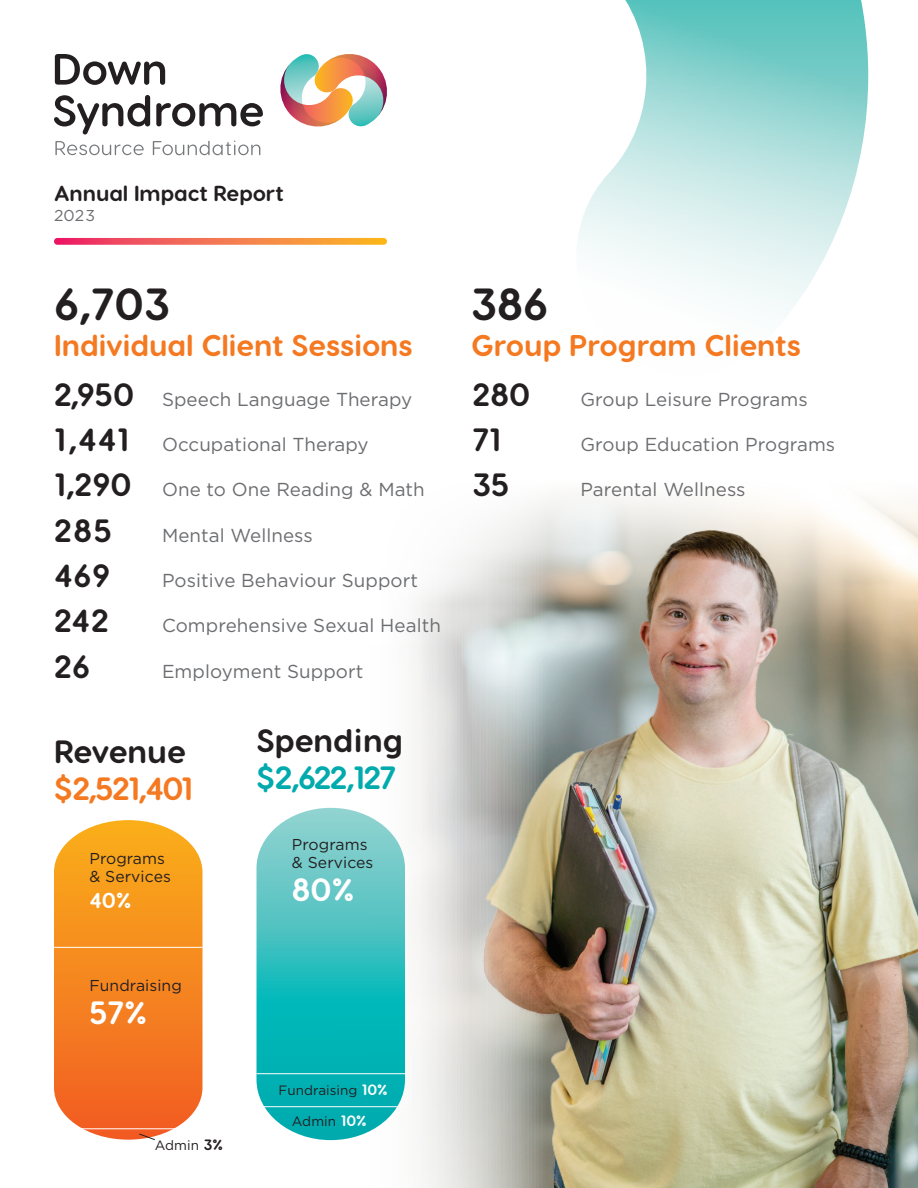
<style>
.page{position:relative;width:918px;height:1188px;background:#fff}
.page>*{position:absolute;margin:0;border:0;box-sizing:border-box;transform-origin:0 0}
.t1{font:700 45px "Visby Round CF";color:#231f20}
.t2{font:700 32.25px "Visby Round CF";color:#231f20}
.t3{font:700 32.25px "Visby Round CF";letter-spacing:-.05em;color:#f47921}
.t4{font:700 32.25px "Visby Round CF";letter-spacing:-.05em;color:#00aaad}
.t5{font:700 32.25px "Visby Round CF";color:#fff}
.t6{font:700 30px "Visby Round CF";color:#f47921}
.t7{font:700 21.75px "Visby Round CF";color:#231f20}
.t8{font:700 21.75px "Visby Round CF";color:#fff}
.t9{font:18.75px "Gotham";letter-spacing:.005em;color:#6c6d70}
.t10{font:15.75px/18px "Gotham";letter-spacing:.005em;color:#231f20}
.t11{font:15.75px "Gotham";color:#6c6d70}
.t12{font:13.5px "Gotham";letter-spacing:.005em;color:#231f20}
.s1{font-family:"Visby Round CF";font-weight:700;font-size:32.25px;color:#231f20}
.s2{font-family:"Visby Round CF";font-weight:700;font-size:15px}
.s3{font-family:"Visby Round CF";font-weight:700;font-size:15px;color:#fff}
</style>
<div class="page">
<img style="left:202px;top:498px;width:716px;height:690px">
<svg style="left:54px;top:820px;width:148px;height:320px;background:#f68e2e"></svg>
<hr style="left:54px;top:947px;width:148px;height:1px;background:#fff">
<svg style="left:256px;top:808px;width:149px;height:332px;background:#41c2c2"></svg>
<hr style="left:256px;top:1073px;width:149px;height:1px;background:#fff">
<hr style="left:256px;top:1106px;width:149px;height:1px;background:#fff">
<svg style="left:55px;top:54px;width:110px;height:31px"></svg>
<svg style="left:54px;top:95px;width:96px;height:40px"></svg>
<svg style="left:156px;top:103px;width:107px;height:24px"></svg>
<svg style="left:55px;top:141px;width:89px;height:14px"></svg>
<svg style="left:153px;top:141px;width:107px;height:14px"></svg>
<img style="left:280px;top:54px;width:107px;height:73px">
<svg style="left:577px;top:0;width:291px;height:311px"></svg>
<svg style="left:54px;top:238px;width:333px;height:7px;background:#f37752"></svg>
<hr style="left:54px;top:1129px;width:148px;height:1px;background:#fff">
<svg style="left:138px;top:1133px;width:18px;height:7px"></svg>
<p class="t7" style="left:54px;top:180px;width:231px">Annual Impact Report</p>
<p class="t11" style="left:54px;top:206px;width:43px">2023</p>
<h1 class="t1" style="left:54px;top:275px;width:118px">6,703</h1>
<h3 class="t6" style="left:54px;top:326px;width:360px">Individual Client Sessions</h3>
<p class="t9" style="left:54px;top:387px;width:360px"><span class="s1">2,950</span> Speech Language Therapy</p>
<p class="t9" style="left:54px;top:432px;width:316px"><span class="s1">1,441</span> Occupational Therapy</p>
<p class="t9" style="left:54px;top:478px;width:372px"><span class="s1">1,290</span> One to One Reading &amp; Math</p>
<h2 class="t2" style="left:54px;top:510px;width:60px">285</h2>
<p class="t9" style="left:162px;top:523px;width:152px">Mental Wellness</p>
<h2 class="t2" style="left:54px;top:555px;width:58px">469</h2>
<p class="t9" style="left:162px;top:568px;width:258px">Positive Behaviour Support</p>
<h2 class="t2" style="left:54px;top:601px;width:57px">242</h2>
<p class="t9" style="left:162px;top:614px;width:280px">Comprehensive Sexual Health</p>
<h2 class="t2" style="left:54px;top:646px;width:38px">26</h2>
<p class="t9" style="left:162px;top:659px;width:203px">Employment Support</p>
<h2 class="t2" style="left:54px;top:732px;width:134px">Revenue</h2>
<h2 class="t3" style="left:54px;top:768px;width:141px">$2,521,401</h2>
<p class="t10" style="left:89px;top:849px;width:83px">Programs &amp; Services</p>
<p class="t8" style="left:89px;top:886px;width:43px">40%</p>
<p class="t10" style="left:89px;top:976px;width:94px">Fundraising</p>
<h2 class="t5" style="left:89px;top:992px;width:59px">57%</h2>
<p class="t12" style="left:155px;top:1137px;width:70px">Admin <span class="s2">3%</span></p>
<h2 class="t2" style="left:256px;top:721px;width:148px">Spending</h2>
<h2 class="t4" style="left:256px;top:757px;width:141px">$2,622,127</h2>
<p class="t10" style="left:292px;top:836px;width:83px">Programs &amp; Services</p>
<h2 class="t5" style="left:292px;top:870px;width:64px">80%</h2>
<p class="t12" style="left:278px;top:1081px;width:111px">Fundraising <span class="s3">10%</span></p>
<p class="t12" style="left:292px;top:1112px;width:76px">Admin <span class="s3">10%</span></p>
<h1 class="t1" style="left:471px;top:275px;width:79px">386</h1>
<h3 class="t6" style="left:471px;top:326px;width:332px">Group Program Clients</h3>
<h2 class="t2" style="left:472px;top:374px;width:59px">280</h2>
<p class="t9" style="left:580px;top:387px;width:229px">Group Leisure Programs</p>
<h2 class="t2" style="left:472px;top:419px;width:30px">71</h2>
<p class="t9" style="left:580px;top:432px;width:256px">Group Education Programs</p>
<h2 class="t2" style="left:472px;top:465px;width:38px">35</h2>
<p class="t9" style="left:580px;top:478px;width:167px">Parental Wellness</p>
</div>
